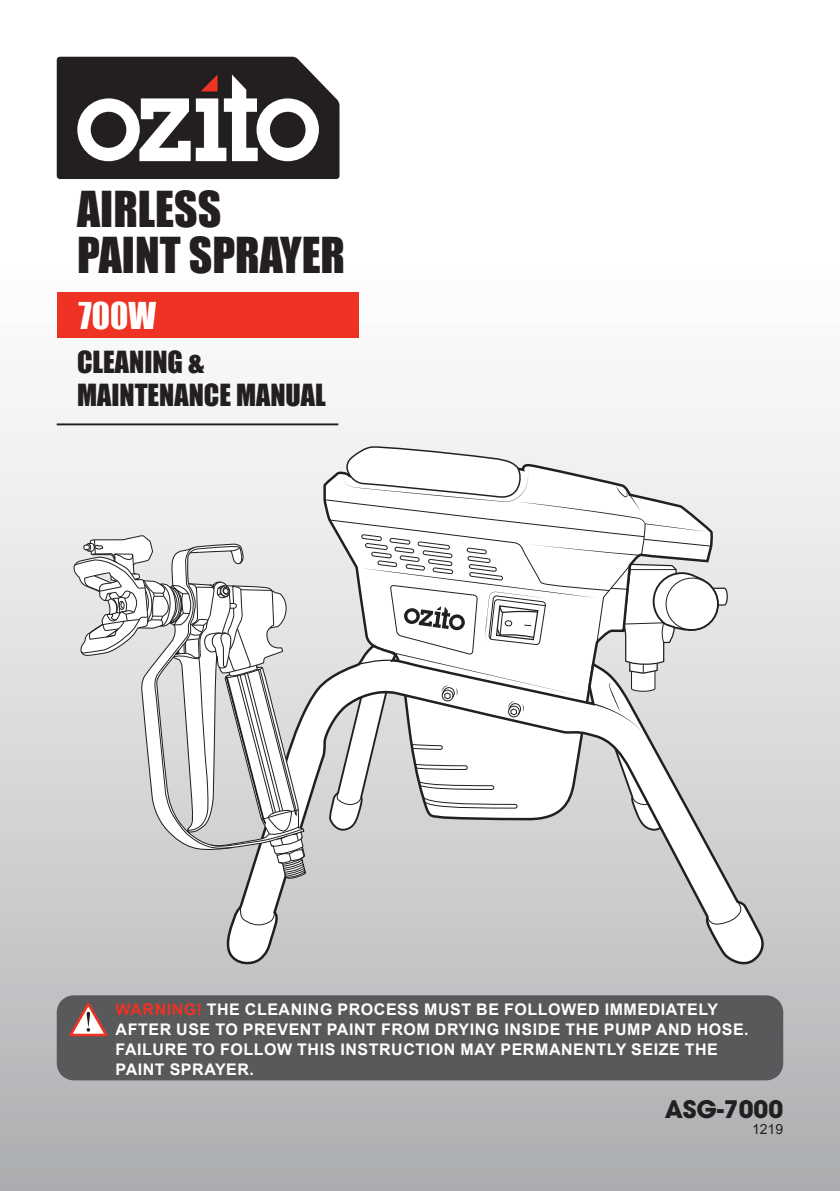
<style>
.page{position:relative;width:840px;height:1191px;background:#fff}
.page>*{position:absolute;margin:0;border:0;box-sizing:border-box;transform-origin:0 0}
.t1{font:45.6px/46px "Impact";color:#231f20}
.t2{font:34px "Impact";color:#fff}
.t3{font:28px/33.6px "Impact";color:#231f20}
.t4{font:700 24px "Avant Garde";color:#231f20}
.t5{font:700 16px/20px "Arial";letter-spacing:.035em;color:#fff}
.t6{font:14px "Arial";color:#231f20}
.s1{color:#ee3224}
</style>
<div class="page">
<div style="left:0;top:0;width:839px;height:1191px;background:linear-gradient(to bottom,#fff,#b3b5b8)"></div>
<svg style="left:220px;top:642px;width:547px;height:328px;background:#cdcfd0"></svg>
<svg style="left:239px;top:906px;width:36px;height:20px"></svg>
<svg style="left:706px;top:901px;width:38px;height:24px"></svg>
<svg style="left:323px;top:445px;width:405px;height:385px"></svg>
<svg style="left:83px;top:535px;width:223px;height:346px;background:#dcddde"></svg>
<svg style="left:74px;top:539px;width:231px;height:339px"></svg>
<svg style="left:57px;top:57px;width:282px;height:122px"></svg>
<div style="left:57px;top:293px;width:301px;height:45px;background:#ee3224"></div>
<hr style="left:57px;top:423px;width:281px;height:2px;background:#231f20">
<div style="left:57px;top:995px;width:725px;height:85px;background:#58595b;border-radius:17px"></div>
<svg style="left:69px;top:1002px;width:38px;height:34px"></svg>
<h1 class="t1" style="left:77px;top:185px;width:269px">AIRLESS<br>PAINT SPRAYER</h1>
<h2 class="t2" style="left:78px;top:289px;width:79px">700W</h2>
<h3 class="t3" style="left:77px;top:344px;width:250px">CLEANING &amp;<br>MAINTENANCE MANUAL</h3>
<p class="t5" style="left:116px;top:999px;width:634px"><span class="s1">WARNING!</span> THE CLEANING PROCESS MUST BE FOLLOWED IMMEDIATELY AFTER USE TO PREVENT PAINT FROM DRYING INSIDE THE PUMP AND HOSE.<br>FAILURE TO FOLLOW THIS INSTRUCTION MAY PERMANENTLY SEIZE THE PAINT SPRAYER.</p>
<h3 class="t4" style="left:664px;top:1093px;width:120px">ASG-7000</h3>
<p class="t6" style="left:751px;top:1119px;width:33px">1219</p>
</div>
